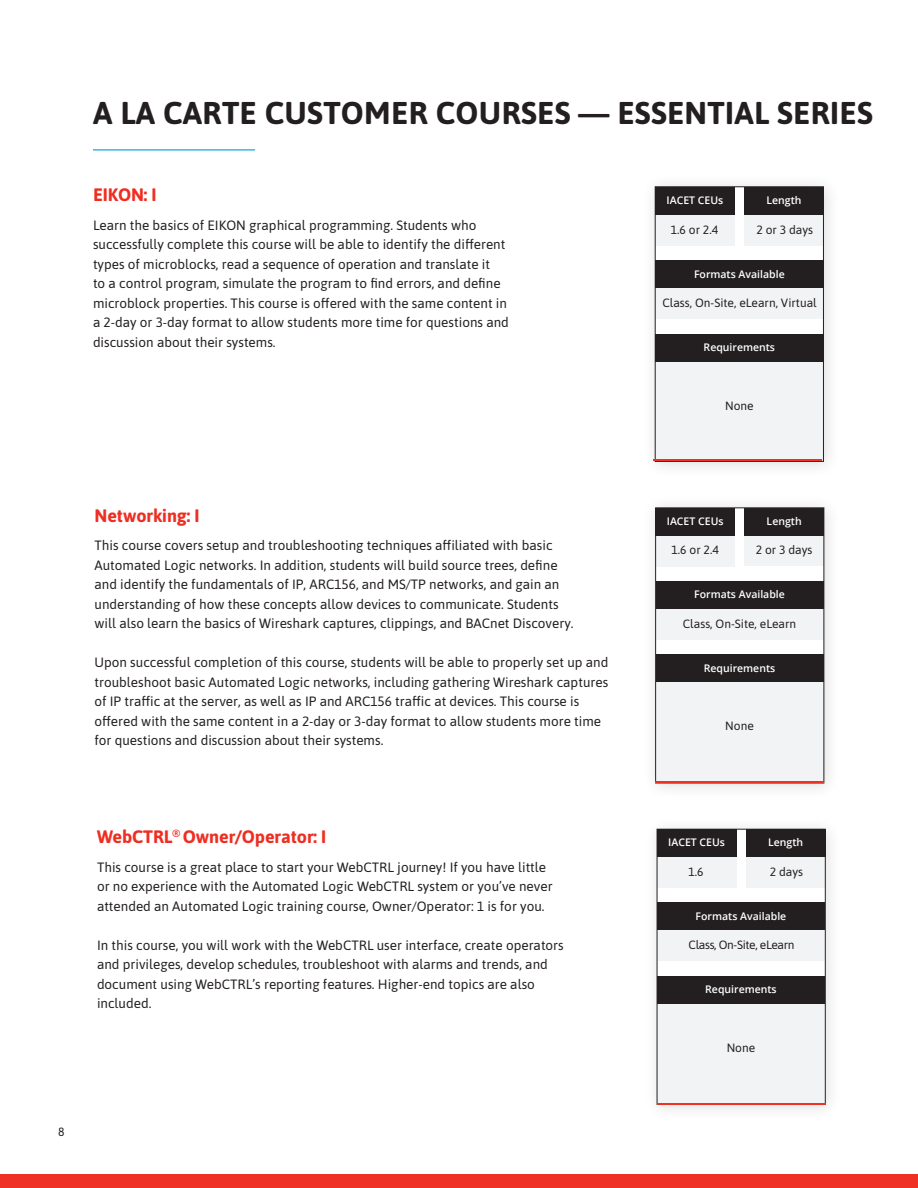
<style>
.page{position:relative;width:918px;height:1188px;background:#fff}
.page>*{position:absolute;margin:0;border:0;box-sizing:border-box;transform-origin:0 0}
.t1{font:700 31.5px "Asap";letter-spacing:.01em;color:#231f20}
.t2{font:700 18px "Asap";letter-spacing:-.005em;color:#ee2e22}
.t3{font:13.5px/19.5px "Asap";color:#231f20}
.t4{font:12px "Asap";color:#231f20}
.t5{font:12px "Asap";letter-spacing:-.03em;color:#231f20}
.t6{font:600 10.5px "Open Sans";color:#fff}
</style>
<div class="page">
<div style="left:0;top:1174px;width:918px;height:14px;background:#ef3024"></div>
<hr style="left:93px;top:149px;width:162px;height:1px;background:#44b7e5">
<div style="left:642px;top:173px;width:199px;height:306px;background:#231f20;opacity:.15"></div>
<div style="left:655px;top:187px;width:168px;height:274px;background:#fff"></div>
<div style="left:655px;top:270px;width:168px;height:49px;background:#f2f3f4"></div>
<div style="left:655px;top:260px;width:168px;height:28px;background:#231f20"></div>
<div style="left:655px;top:351px;width:168px;height:110px;background:#f2f3f4"></div>
<div style="left:655px;top:334px;width:168px;height:28px;background:#231f20"></div>
<div style="left:655px;top:187px;width:80px;height:59px;background:#f2f3f4"></div>
<div style="left:655px;top:187px;width:80px;height:28px;background:#231f20"></div>
<div style="left:744px;top:187px;width:79px;height:58px;background:#f2f3f4"></div>
<div style="left:744px;top:187px;width:79px;height:28px;background:#231f20"></div>
<div style="left:655px;top:187px;width:169px;height:275px;border:1px solid #231f20"></div>
<hr style="left:653px;top:459px;width:169px;height:2px;background:#ef3024">
<div style="left:643px;top:816px;width:200px;height:306px;background:#231f20;opacity:.15"></div>
<div style="left:657px;top:829px;width:168px;height:275px;background:#fff"></div>
<div style="left:657px;top:912px;width:168px;height:49px;background:#f2f3f4"></div>
<div style="left:657px;top:902px;width:168px;height:28px;background:#231f20"></div>
<div style="left:657px;top:993px;width:168px;height:110px;background:#f2f3f4"></div>
<div style="left:657px;top:976px;width:168px;height:28px;background:#231f20"></div>
<div style="left:657px;top:829px;width:79px;height:59px;background:#f2f3f4"></div>
<div style="left:657px;top:829px;width:79px;height:28px;background:#231f20"></div>
<div style="left:746px;top:829px;width:79px;height:58px;background:#f2f3f4"></div>
<div style="left:746px;top:829px;width:79px;height:28px;background:#231f20"></div>
<div style="left:657px;top:829px;width:168px;height:275px;border:1px solid #231f20"></div>
<hr style="left:657px;top:1103px;width:168px;height:1px;background:#ef3024">
<div style="left:642px;top:494px;width:199px;height:306px;background:#231f20;opacity:.15"></div>
<div style="left:656px;top:508px;width:168px;height:275px;background:#fff"></div>
<div style="left:656px;top:590px;width:168px;height:50px;background:#f2f3f4"></div>
<div style="left:656px;top:581px;width:168px;height:27px;background:#231f20"></div>
<div style="left:656px;top:672px;width:168px;height:110px;background:#f2f3f4"></div>
<div style="left:656px;top:655px;width:168px;height:27px;background:#231f20"></div>
<div style="left:656px;top:508px;width:79px;height:58px;background:#f2f3f4"></div>
<div style="left:656px;top:508px;width:79px;height:27px;background:#231f20"></div>
<div style="left:745px;top:508px;width:79px;height:58px;background:#f2f3f4"></div>
<div style="left:744px;top:508px;width:80px;height:27px;background:#231f20"></div>
<div style="left:656px;top:508px;width:168px;height:275px;border:1px solid #231f20"></div>
<hr style="left:656px;top:782px;width:168px;height:1px;background:#ef3024">
<p class="t1" style="left:93px;top:90px;width:781px">A LA CARTE CUSTOMER COURSES — ESSENTIAL SERIES</p>
<p class="t2" style="left:93px;top:182px;width:65px">EIKON: I</p>
<p class="t3" style="left:93px;top:214px;width:417px">Learn the basics of EIKON graphical programming. Students who successfully complete this course will be able to identify the different types of microblocks, read a sequence of operation and translate it<br>to a control program, simulate the program to find errors, and define microblock properties. This course is offered with the same content in a 2-day or 3-day format to allow students more time for questions and discussion about their systems.</p>
<p class="t6" style="left:667px;top:193px;width:58px">IACET CEUs</p>
<p class="t6" style="left:766px;top:193px;width:37px">Length</p>
<p class="t4" style="left:671px;top:221px;width:49px">1.6 or 2.4</p>
<p class="t4" style="left:756px;top:221px;width:58px">2 or 3 days</p>
<p class="t6" style="left:694px;top:267px;width:92px">Formats Available</p>
<p class="t4" style="left:662px;top:295px;width:156px">Class, On-Site, eLearn, Virtual</p>
<p class="t6" style="left:704px;top:340px;width:73px">Requirements</p>
<p class="t4" style="left:725px;top:397px;width:30px">None</p>
<p class="t2" style="left:94px;top:502px;width:106px">Networking: I</p>
<p class="t3" style="left:94px;top:535px;width:481px">This course covers setup and troubleshooting techniques affiliated with basic Automated Logic networks. In addition, students will build source trees, define and identify the fundamentals of IP, ARC156, and MS/TP networks, and gain an understanding of how these concepts allow devices to communicate. Students will also learn the basics of Wireshark captures, clippings, and BACnet Discovery.</p>
<p class="t3" style="left:94px;top:652px;width:515px">Upon successful completion of this course, students will be able to properly set up and troubleshoot basic Automated Logic networks, including gathering Wireshark captures of IP traffic at the server, as well as IP and ARC156 traffic at devices. This course is offered with the same content in a 2-day or 3-day format to allow students more time for questions and discussion about their systems.</p>
<p class="t2" style="left:97px;top:824px;width:231px">WebCTRL<sup>®</sup> Owner/Operator: I</p>
<p class="t3" style="left:97px;top:856px;width:457px">This course is a great place to start your WebCTRL journey! If you have little or no experience with the Automated Logic WebCTRL system or you’ve never attended an Automated Logic training course, Owner/Operator: 1 is for you.</p>
<p class="t3" style="left:97px;top:934px;width:468px">In this course, you will work with the WebCTRL user interface, create operators and privileges, develop schedules, troubleshoot with alarms and trends, and document using WebCTRL’s reporting features. Higher-end topics are also included.</p>
<p class="t4" style="left:58px;top:1123px;width:8px">8</p>
<p class="t6" style="left:667px;top:514px;width:58px">IACET CEUs</p>
<p class="t6" style="left:767px;top:514px;width:37px">Length</p>
<p class="t4" style="left:671px;top:542px;width:49px">1.6 or 2.4</p>
<p class="t4" style="left:756px;top:542px;width:58px">2 or 3 days</p>
<p class="t6" style="left:694px;top:587px;width:92px">Formats Available</p>
<p class="t4" style="left:683px;top:615px;width:115px">Class, On-Site, eLearn</p>
<p class="t6" style="left:704px;top:661px;width:73px">Requirements</p>
<p class="t4" style="left:725px;top:718px;width:30px">None</p>
<p class="t6" style="left:668px;top:835px;width:58px">IACET CEUs</p>
<p class="t6" style="left:768px;top:835px;width:37px">Length</p>
<p class="t4" style="left:688px;top:863px;width:17px">1.6</p>
<p class="t4" style="left:770px;top:863px;width:35px">2 days</p>
<p class="t6" style="left:696px;top:909px;width:92px">Formats Available</p>
<p class="t5" style="left:689px;top:937px;width:107px">Class, On-Site, eLearn</p>
<p class="t6" style="left:705px;top:982px;width:73px">Requirements</p>
<p class="t4" style="left:727px;top:1039px;width:30px">None</p>
</div>
